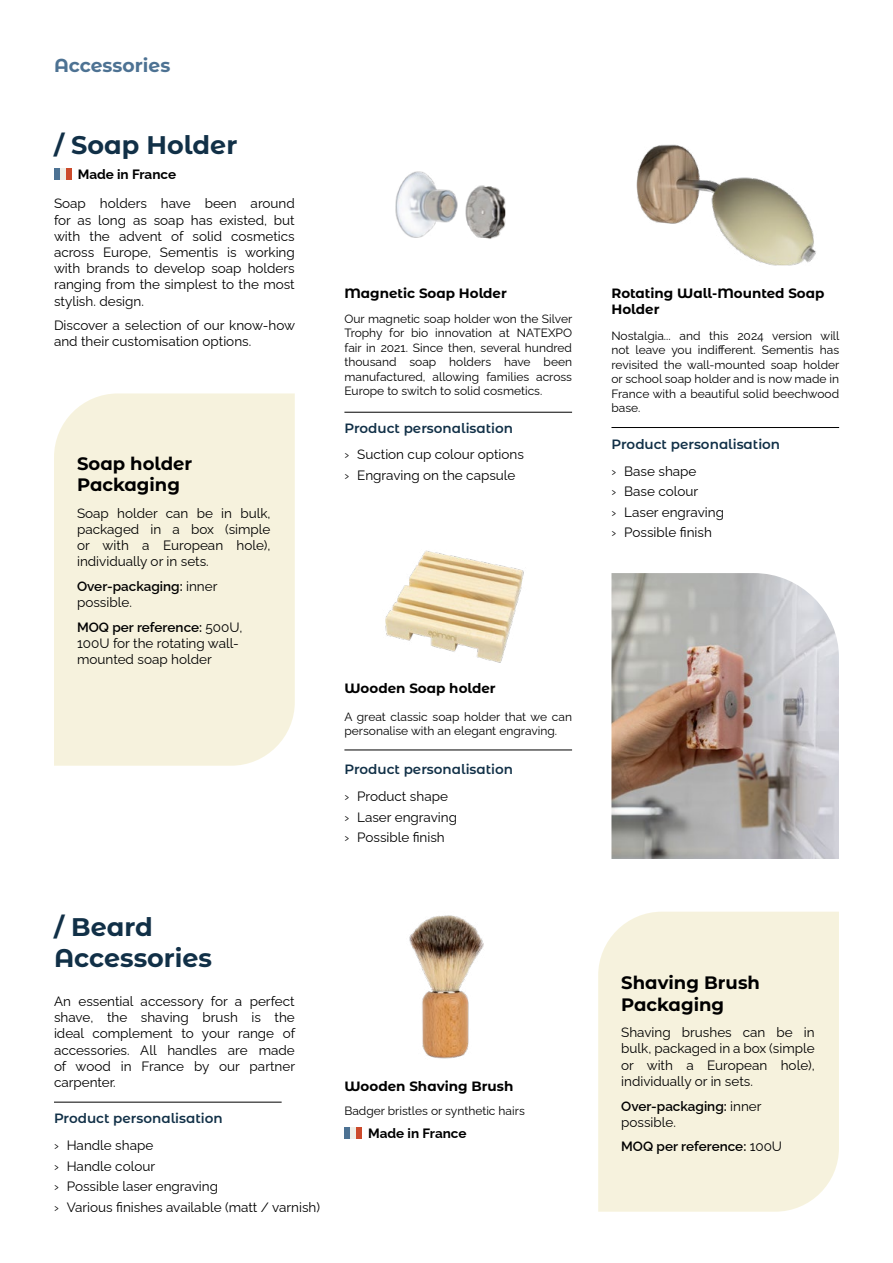
<style>
.page{position:relative;width:893px;height:1263px;background:#fff}
.page>*{position:absolute;margin:0;border:0;box-sizing:border-box;transform-origin:0 0}
.t1{font:700 25.5px/30.6px "Montserrat Alternates";color:#113047}
.t2{font:700 18.75px "Montserrat Alternates";color:#4d7293}
.t3{font:700 18px/21.6px "Montserrat Alternates";color:#000}
.t4{font:13.5px/16.2px "Raleway";color:#000}
.t5{font:600 13.5px "Montserrat Alternates";color:#113047}
.t6{font:700 13.5px/16.2px "Montserrat Alternates";color:#000}
.t7{font:600 13.5px/16.2px "Raleway";color:#000}
.t8{font:700 13.5px "Raleway";color:#000}
.t9{font:12px/14.4px "Raleway";color:#000;text-align:justify}
.s1{font-weight:400}
.s2{font-weight:600}
</style>
<div class="page">
<img style="left:385px;top:550px;width:139px;height:113px">
<img style="left:395px;top:171px;width:111px;height:68px">
<hr style="left:344px;top:412px;width:228px;height:1px;background:#000">
<hr style="left:344px;top:750px;width:228px;height:1px;background:#000">
<hr style="left:54px;top:1102px;width:228px;height:1px;background:#000">
<img style="left:636px;top:144px;width:180px;height:122px">
<hr style="left:611px;top:427px;width:228px;height:1px;background:#000">
<div style="left:54px;top:393px;width:241px;height:373px;background:#f6f2dd"></div>
<div style="left:598px;top:912px;width:241px;height:300px;background:#f6f2dd"></div>
<img style="left:611px;top:573px;width:228px;height:286px">
<div style="left:54px;top:169px;width:6px;height:11px;background:#4d7293"></div>
<div style="left:60px;top:169px;width:6px;height:11px;background:#efefe8"></div>
<div style="left:66px;top:169px;width:6px;height:11px;background:#cc4a2b"></div>
<div style="left:344px;top:1127px;width:6px;height:12px;background:#4d7293"></div>
<div style="left:350px;top:1127px;width:6px;height:12px;background:#efefe8"></div>
<div style="left:356px;top:1127px;width:6px;height:12px;background:#cc4a2b"></div>
<img style="left:409px;top:915px;width:75px;height:144px">
<h2 class="t2" style="left:54px;top:52px;width:118px">Accessories</h2>
<h1 class="t1" style="left:54px;top:129px;width:185px">/ Soap Holder</h1>
<p class="t4" style="left:54px;top:194px;width:242px;text-align:justify">Soap holders have been around for as long as soap has existed, but with the advent of solid cosmetics across Europe, Sementis is working with brands to develop soap holders ranging from the simplest to the most stylish. design.</p>
<p class="t4" style="left:54px;top:316px;width:243px">Discover a selection of our know-how and their customisation options.</p>
<p class="t8" style="left:78px;top:164px;width:100px">Made in France</p>
<h3 class="t3" style="left:77px;top:452px;width:117px">Soap holder<br>Packaging</h3>
<p class="t4" style="left:77px;top:503px;width:195px;text-align:justify">Soap holder can be in bulk, packaged in a box (simple or with a European hole), individually or in sets.</p>
<p class="t7" style="left:77px;top:577px;width:142px">Over-packaging: <span class="s1">inner possible.</span></p>
<p class="t4" style="left:77px;top:617px;width:167px"><span class="s2">MOQ per reference:</span> 500U,<br>100U for the rotating wall&shy;mounted soap holder</p>
<p class="t6" style="left:344px;top:284px;width:164px">Magnetic Soap Holder</p>
<p class="t9" style="left:344px;top:310px;width:229px">Our magnetic soap holder won the Silver Trophy for bio innovation at NATEXPO fair in 2021. Since then, several hundred thousand soap holders have been manufactured, allowing families across Europe to switch to solid cosmetics.</p>
<p class="t5" style="left:344px;top:419px;width:170px">Product personalisation</p>
<p class="t4" style="left:344px;top:443px;width:181px;line-height:20.4px">› Suction cup colour options › Engraving on the capsule</p>
<p class="t6" style="left:344px;top:680px;width:153px">Wooden Soap holder</p>
<p class="t9" style="left:344px;top:708px;width:229px">A great classic soap holder that we can personalise with an elegant engraving.</p>
<p class="t5" style="left:344px;top:760px;width:170px">Product personalisation</p>
<p class="t4" style="left:344px;top:785px;width:114px;line-height:20.4px">› Product shape<br>› Laser engraving › Possible finish</p>
<h1 class="t1" style="left:54px;top:911px;width:160px">/ Beard<br>Accessories</h1>
<p class="t4" style="left:54px;top:992px;width:243px;text-align:justify">An essential accessory for a perfect shave, the shaving brush is the ideal complement to your range of accessories. All handles are made of wood in France by our partner carpenter.</p>
<p class="t5" style="left:54px;top:1109px;width:170px">Product personalisation</p>
<p class="t4" style="left:54px;top:1134px;width:268px;line-height:20.4px">› Handle shape<br>› Handle colour<br>› Possible laser engraving<br>› Various finishes available (matt / varnish)</p>
<p class="t6" style="left:344px;top:1077px;width:170px">Wooden Shaving Brush</p>
<p class="t9" style="left:344px;top:1102px;width:182px">Badger bristles or synthetic hairs</p>
<p class="t8" style="left:368px;top:1123px;width:100px">Made in France</p>
<p class="t6" style="left:611px;top:284px;width:214px">Rotating Wall-Mounted Soap<br>Holder</p>
<p class="t9" style="left:611px;top:327px;width:229px">Nostalgia... and this 2024 version will not leave you indifferent. Sementis has revisited the wall-mounted soap holder or school soap holder and is now made in France with a beautiful solid beechwood base.</p>
<p class="t5" style="left:611px;top:434px;width:170px">Product personalisation</p>
<p class="t4" style="left:611px;top:459px;width:114px;line-height:20.4px">› Base shape<br>› Base colour<br>› Laser engraving › Possible finish</p>
<h3 class="t3" style="left:621px;top:971px;width:140px">Shaving Brush<br>Packaging</h3>
<p class="t4" style="left:621px;top:1023px;width:195px;text-align:justify">Shaving brushes can be in bulk, packaged in a box (simple or with a European hole), individually or in sets.</p>
<p class="t7" style="left:621px;top:1096px;width:142px">Over-packaging: <span class="s1">inner possible.</span></p>
<p class="t7" style="left:621px;top:1137px;width:162px">MOQ per reference: <span class="s1">100U</span></p>
</div>
